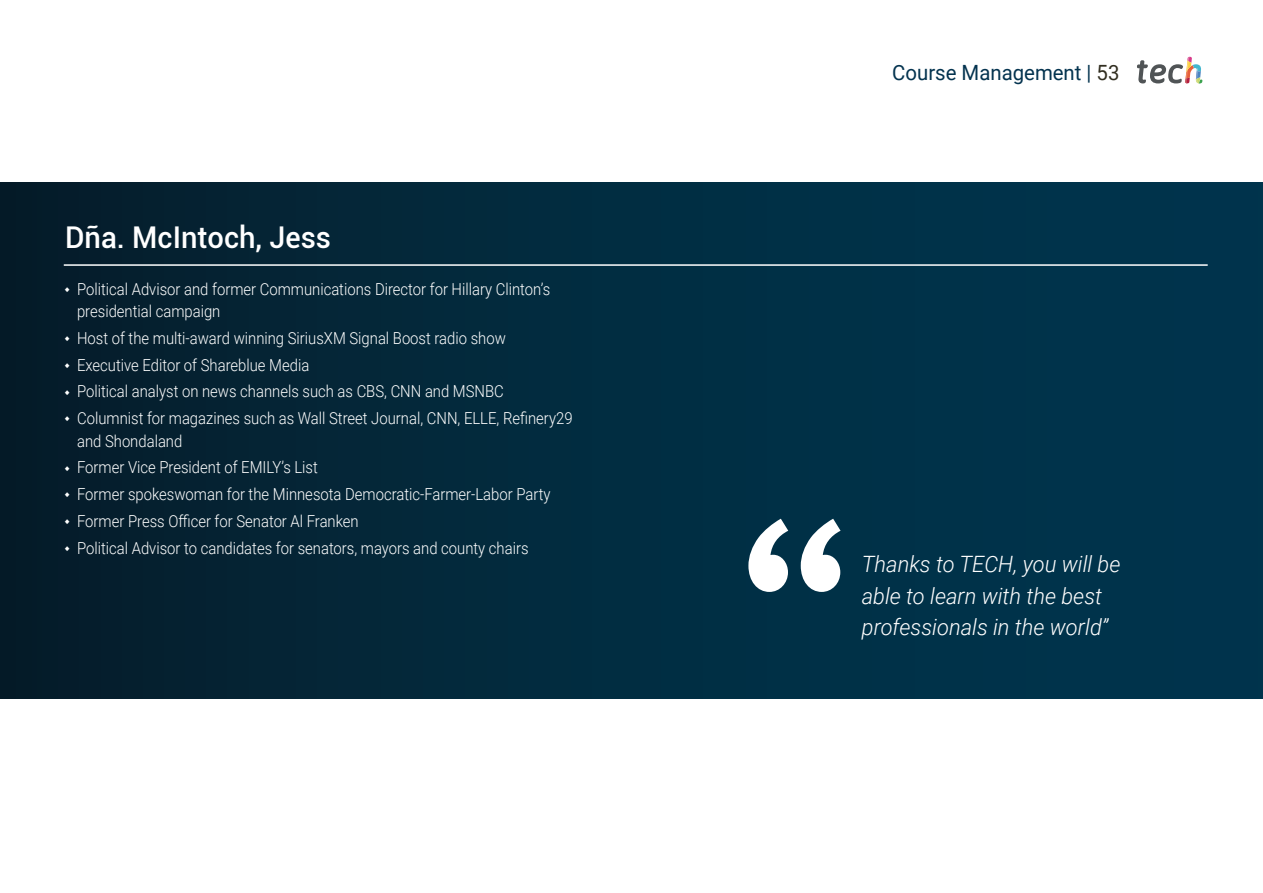
<style>
.page{position:relative;width:1263px;height:893px;background:#fff}
.page>*{position:absolute;margin:0;border:0;box-sizing:border-box;transform-origin:0 0}
.t1{font:500 30px "Roboto";color:#fff}
.t2{font:italic 300 22.5px/31.5px "Roboto";color:#fff}
.t3{font:21px "Roboto";color:#04334f}
.t4{font:300 16.5px/26.7px "Roboto";color:#fff;scale:.9 1}
.s1{color:#312e20}
</style>
<div class="page">
<div style="left:0;top:182px;width:1263px;height:516px;background:linear-gradient(to right,#051e2c,#003852)"></div>
<hr style="left:64px;top:264px;width:1144px;height:2px;background:#fff">
<svg style="left:1137px;top:57px;width:65px;height:27px"></svg>
<svg style="left:748px;top:519px;width:92px;height:73px"></svg>
<svg style="left:65px;top:287px;width:5px;height:5px"></svg>
<svg style="left:65px;top:336px;width:5px;height:5px"></svg>
<svg style="left:65px;top:363px;width:5px;height:5px"></svg>
<svg style="left:65px;top:390px;width:5px;height:5px"></svg>
<svg style="left:65px;top:416px;width:5px;height:5px"></svg>
<svg style="left:65px;top:466px;width:5px;height:5px"></svg>
<svg style="left:65px;top:492px;width:5px;height:5px"></svg>
<svg style="left:65px;top:519px;width:5px;height:5px"></svg>
<svg style="left:65px;top:546px;width:5px;height:5px"></svg>
<h1 class="t1" style="left:65px;top:216px;width:267px">Dña. McIntoch, Jess</h1>
<p class="t4" style="left:77px;top:277px;width:527px;line-height:22.5px">Political Advisor and former Communications Director for Hillary Clinton’s presidential campaign</p>
<p class="t4" style="left:77px;top:324px;width:552px">Host of the multi-award winning SiriusXM Signal Boost radio show<br>Executive Editor of Shareblue Media<br>Political analyst on news channels such as CBS, CNN and MSNBC Columnist for magazines such as Wall Street Journal, CNN, ELLE, Refinery29</p>
<p class="t4" style="left:77px;top:427px;width:528px">and Shondaland<br>Former Vice President of EMILY’s List<br>Former spokeswoman for the Minnesota Democratic-Farmer-Labor Party Former Press Officer for Senator Al Franken<br>Political Advisor to candidates for senators, mayors and county chairs</p>
<p class="t3" style="left:892px;top:57px;width:229px">Course Management | <span class="s1">53</span></p>
<h2 class="t2" style="left:862px;top:548px;width:260px">Thanks to TECH, you will be able to learn with the best professionals in the world”</h2>
</div>
